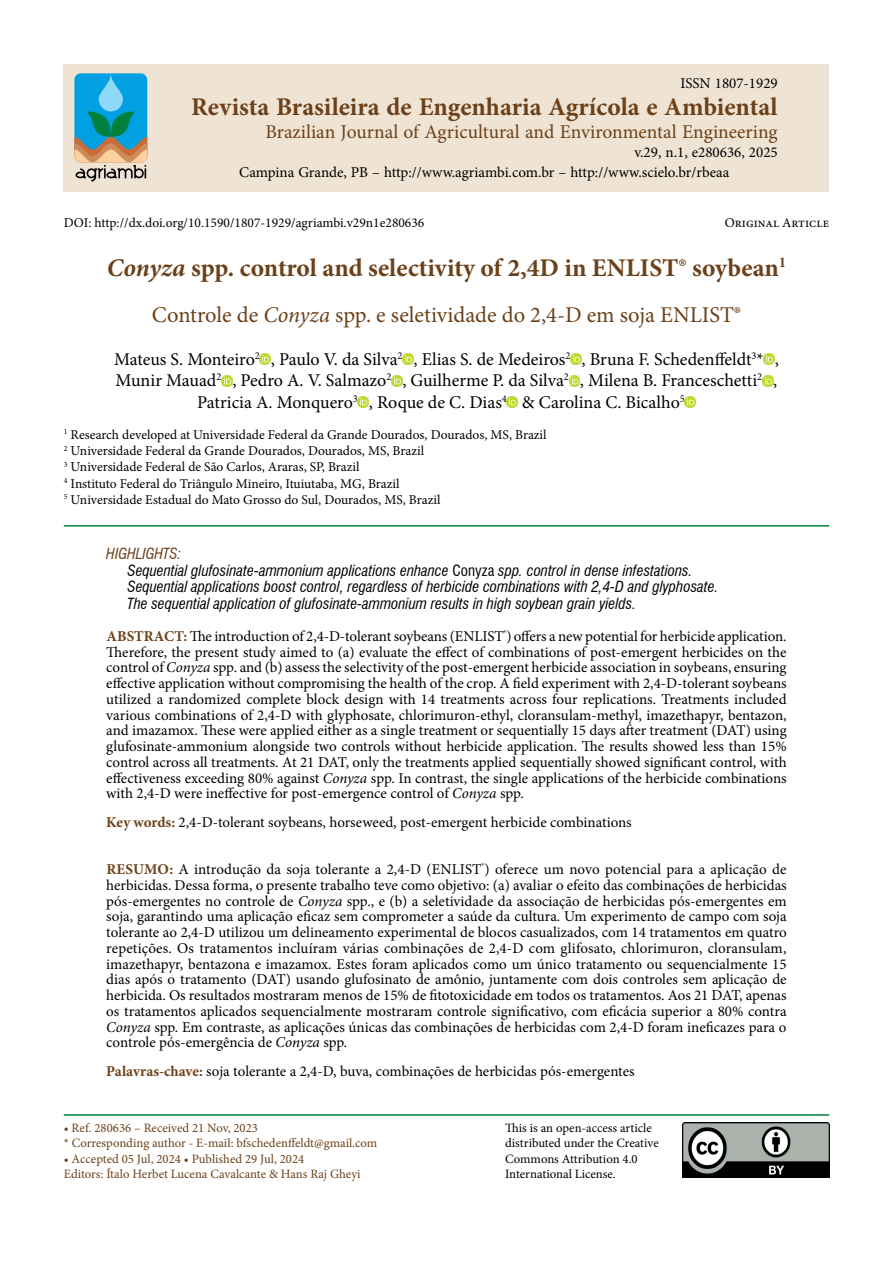
<style>
.page{position:relative;width:893px;height:1263px;background:#fff}
.page>*{position:absolute;margin:0;border:0;box-sizing:border-box;transform-origin:0 0}
.t1{font:700 25.5px "Minion Pro";color:#6c4119}
.t2{font:22.5px "Minion Pro";color:#6c4119}
.t3{font:19.5px "Minion Pro";color:#6c4119}
.t4{font:18px "Minion Pro";letter-spacing:-.005em;color:#000}
.t5{font:15px/15.8px "Minion Pro";letter-spacing:-.005em;color:#000;text-align:justify}
.t6{font:italic condensed 15px/16.5px "Swiss 721 BT";color:#000}
.t7{font:13.5px/16.2px "Minion Pro";color:#000}
.t8{font:12.75px/15.3px "Minion Pro";color:#6c4119}
.t9{font:12.75px/15.3px "Minion Pro";letter-spacing:-.005em;color:#000}
.s1{font-style:italic}
.s2{color:#6c4119}
.s3{font-style:normal}
.s4{font-weight:700;color:#6c4119}
</style>
<div class="page">
<div style="left:64px;top:64px;width:765px;height:127px;background:#efe3d4"></div>
<img style="left:682px;top:1123px;width:147px;height:55px">
<svg style="left:74px;top:73px;width:73px;height:109px;background:#53a2b4"></svg>
<hr style="left:64px;top:1114px;width:765px;height:2px;background:#007f3e">
<svg style="left:260px;top:354px;width:11px;height:11px"></svg>
<svg style="left:403px;top:354px;width:11px;height:11px"></svg>
<svg style="left:571px;top:354px;width:10px;height:11px"></svg>
<svg style="left:764px;top:354px;width:11px;height:11px"></svg>
<svg style="left:221px;top:375px;width:11px;height:11px"></svg>
<svg style="left:391px;top:375px;width:11px;height:11px"></svg>
<svg style="left:569px;top:375px;width:11px;height:11px"></svg>
<svg style="left:762px;top:375px;width:11px;height:11px"></svg>
<svg style="left:358px;top:397px;width:11px;height:11px"></svg>
<svg style="left:507px;top:397px;width:11px;height:11px"></svg>
<svg style="left:685px;top:397px;width:11px;height:11px"></svg>
<hr style="left:64px;top:525px;width:765px;height:1px;background:#007f3e">
<p class="t5" style="left:680px;top:76px;width:99px">ISSN 1807-1929</p>
<h1 class="t1" style="left:191px;top:89px;width:588px">Revista Brasileira de Engenharia Agrícola e Ambiental</h1>
<h3 class="t3" style="left:265px;top:119px;width:514px">Brazilian Journal of Agricultural and Environmental Engineering</h3>
<p class="t5" style="left:634px;top:145px;width:145px">v.29, n.1, e280636, 2025</p>
<p class="t5" style="left:239px;top:164px;width:492px">Campina Grande, PB – http://www.agriambi.com.br – http://www.scielo.br/rbeaa</p>
<p class="t7" style="left:64px;top:215px;width:362px">DOI: http://dx.doi.org/10.1590/1807-1929/agriambi.v29n1e280636</p>
<p class="t7" style="left:725px;top:215px;width:106px">Original Article</p>
<h1 class="t1" style="left:107px;top:250px;width:681px"><span class="s1">Conyza</span> spp. control and selectivity of 2,4D in ENLIST® soybean<sup>1</sup></h1>
<h2 class="t2" style="left:152px;top:300px;width:591px">Controle de <span class="s1">Conyza</span> spp. e seletividade do 2,4-D em soja ENLIST®</h2>
<p class="t4" style="left:114px;top:347px;width:666px">Mateus S. Monteiro<sup>2</sup> , Paulo V. da Silva<sup>2</sup> , Elias S. de Medeiros<sup>2</sup> , Bruna F. Schedenffeldt<sup>3</sup>* ,</p>
<p class="t4" style="left:116px;top:368px;width:663px">Munir Mauad<sup>2</sup> , Pedro A. V. Salmazo<sup>2</sup> , Guilherme P. da Silva<sup>2</sup> , Milena B. Franceschetti<sup>2</sup> ,</p>
<p class="t4" style="left:197px;top:390px;width:489px">Patricia A. Monquero<sup>3</sup> , Roque de C. Dias<sup>4</sup> &amp; Carolina C. Bicalho<sup>5</sup></p>
<p class="t7" style="left:64px;top:427px;width:484px"><sup>1</sup> Research developed at Universidade Federal da Grande Dourados, Dourados, MS, Brazil <sup>2</sup> Universidade Federal da Grande Dourados, Dourados, MS, Brazil<br><sup>3</sup> Universidade Federal de São Carlos, Araras, SP, Brazil<br><sup>4</sup> Instituto Federal do Triângulo Mineiro, Ituiutaba, MG, Brazil<br><sup>5</sup> Universidade Estadual do Mato Grosso do Sul, Dourados, MS, Brazil</p>
<p class="t6" style="left:128px;top:545px;width:592px;text-indent:-21px"><span class="s2">HIGHLIGHTS:<br></span>Sequential glufosinate-ammonium applications enhance <span class="s3">Conyza</span> spp. control in dense infestations.<br>Sequential applications boost control, regardless of herbicide combinations with 2,4-D and glyphosate.<br>The sequential application of glufosinate-ammonium results in high soybean grain yields.</p>
<p class="t5" style="left:106px;top:628px;width:682px"><span class="s4">ABSTRACT:</span> The introduction of 2,4-D-tolerant soybeans (ENLIST<sup>®</sup>) offers a new potential for herbicide application.<br>Therefore, the present study aimed to (a) evaluate the effect of combinations of post-emergent herbicides on the control of <span class="s1">Conyza</span> spp. and (b) assess the selectivity of the post-emergent herbicide association in soybeans, ensuring effective application without compromising the health of the crop. A field experiment with 2,4-D-tolerant soybeans utilized a randomized complete block design with 14 treatments across four replications. Treatments included various combinations of 2,4-D with glyphosate, chlorimuron-ethyl, cloransulam-methyl, imazethapyr, bentazon, and imazamox. These were applied either as a single treatment or sequentially 15 days after treatment (DAT) using glufosinate-ammonium alongside two controls without herbicide application. The results showed less than 15% control across all treatments. At 21 DAT, only the treatments applied sequentially showed significant control, with effectiveness exceeding 80% against <span class="s1">Conyza</span> spp. In contrast, the single applications of the herbicide combinations with 2,4-D were ineffective for post-emergence control of <span class="s1">Conyza</span> spp.</p>
<p class="t5" style="left:106px;top:814px;width:527px"><span class="s4">Key words:</span> 2,4-D-tolerant soybeans, horseweed, post-emergent herbicide combinations</p>
<p class="t5" style="left:106px;top:861px;width:682px"><span class="s4">RESUMO:</span> A introdução da soja tolerante a 2,4-D (ENLIST<sup>®</sup>) oferece um novo potencial para a aplicação de herbicidas. Dessa forma, o presente trabalho teve como objetivo: (a) avaliar o efeito das combinações de herbicidas pós-emergentes no controle de <span class="s1">Conyza</span> spp., e (b) a seletividade da associação de herbicidas pós-emergentes em soja, garantindo uma aplicação eficaz sem comprometer a saúde da cultura. Um experimento de campo com soja tolerante ao 2,4-D utilizou um delineamento experimental de blocos casualizados, com 14 tratamentos em quatro repetições. Os tratamentos incluíram várias combinações de 2,4-D com glifosato, chlorimuron, cloransulam, imazethapyr, bentazona e imazamox. Estes foram aplicados como um único tratamento ou sequencialmente 15 dias após o tratamento (DAT) usando glufosinato de amônio, juntamente com dois controles sem aplicação de herbicida. Os resultados mostraram menos de 15% de fitotoxicidade em todos os tratamentos. Aos 21 DAT, apenas os tratamentos aplicados sequencialmente mostraram controle significativo, com eficácia superior a 80% contra <span class="s1">Conyza</span> spp. Em contraste, as aplicações únicas das combinações de herbicidas com 2,4-D foram ineficazes para o controle pós-emergência de <span class="s1">Conyza</span> spp.</p>
<p class="t5" style="left:106px;top:1063px;width:530px"><span class="s4">Palavras-chave:</span> soja tolerante a 2,4-D, buva, combinações de herbicidas pós-emergentes</p>
<p class="t8" style="left:64px;top:1120px;width:315px">• Ref. 280636 – Received 21 Nov, 2023<br>* Corresponding author - E-mail: bfschedenffeldt@gmail.com</p>
<p class="t8" style="left:64px;top:1151px;width:298px">• Accepted 05 Jul, 2024 • Published 29 Jul, 2024<br>Editors: Ítalo Herbet Lucena Cavalcante &amp; Hans Raj Gheyi</p>
<p class="t9" style="left:505px;top:1120px;width:155px">This is an open-access article distributed under the Creative<br>Commons Attribution 4.0<br>International License.</p>
</div>
